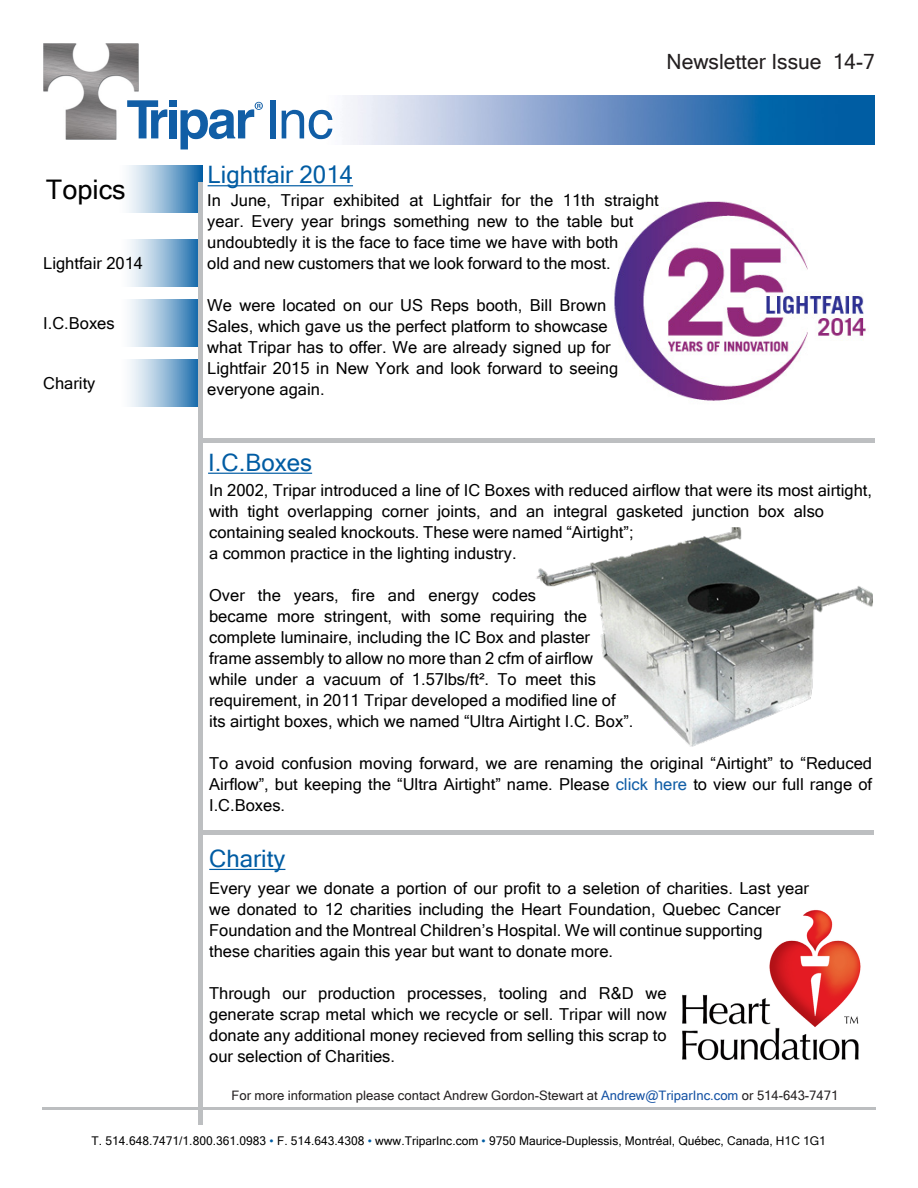
<style>
.page{position:relative;width:918px;height:1188px;background:#fff}
.page>*{position:absolute;margin:0;border:0;box-sizing:border-box;transform-origin:0 0}
.t1{font:27px "Microsoft Sans Serif";color:#000}
.t2{font:24px "Microsoft Sans Serif";color:#015ca3}
.t3{font:21px "Microsoft Sans Serif";color:#231f20}
.t4{font:16.5px/21px "Microsoft Sans Serif";color:#000}
.t5{font:13.05px "Microsoft Sans Serif";color:#231f20}
.t6{font:12px "Microsoft Sans Serif";color:#000}
.s1{color:#115ea6}
.s2{color:#1351a3}
.s3{color:#015ca3}
</style>
<div class="page">
<img style="left:332px;top:95px;width:543px;height:50px">
<hr style="left:208px;top:185px;width:145px;height:1px;background:#015ca3">
<svg style="left:130px;top:239px;width:69px;height:47px;background:#94b9d7"></svg>
<svg style="left:128px;top:165px;width:74px;height:48px;background:#91b8d6"></svg>
<hr style="left:209px;top:869px;width:76px;height:1px;background:#015ca3">
<img style="left:43px;top:43px;width:95px;height:96px">
<svg style="left:127px;top:100px;width:40px;height:38px"></svg>
<div style="left:170px;top:100px;width:7px;height:7px;background:#115ea6"></div>
<div style="left:170px;top:110px;width:7px;height:28px;background:#115ea6"></div>
<div style="left:270px;top:100px;width:5px;height:38px;background:#115ea6"></div>
<svg style="left:282px;top:110px;width:50px;height:29px"></svg>
<svg style="left:181px;top:102px;width:82px;height:47px"></svg>
<svg style="left:130px;top:299px;width:69px;height:48px;background:#94b9d7"></svg>
<svg style="left:130px;top:359px;width:69px;height:48px;background:#94b9d7"></svg>
<hr style="left:208px;top:473px;width:104px;height:1px;background:#015ca3">
<img style="left:536px;top:527px;width:337px;height:220px">
<img style="left:682px;top:910px;width:179px;height:151px">
<div style="left:203px;top:438px;width:672px;height:5px;background:#bdbfc1"></div>
<div style="left:202px;top:830px;width:672px;height:5px;background:#bdbfc1"></div>
<img style="left:614px;top:201px;width:252px;height:200px">
<hr style="left:199px;top:182px;width:4px;height:942px;background:#bdbfc1">
<p class="t1" style="left:46px;top:172px;width:81px">Topics</p>
<p class="t4" style="left:43px;top:252px;width:101px">Lightfair 2014</p>
<p class="t4" style="left:43px;top:312px;width:73px">I.C.Boxes</p>
<p class="t4" style="left:43px;top:372px;width:54px">Charity</p>
<p class="t3" style="left:667px;top:48px;width:210px">Newsletter Issue 14-7</p>
<p class="t2" style="left:208px;top:159px;width:147px">Lightfair 2014</p>
<p class="t4" style="left:207px;top:189px;width:453px">In June, Tripar exhibited at Lightfair for the 11th straight year. Every year brings something new to the table but undoubtedly it is the face to face time we have with both<br>old and new customers that we look forward to the most.</p>
<p class="t4" style="left:207px;top:294px;width:412px">We were located on our US Reps booth, Bill Brown Sales, which gave us the perfect platform to showcase what Tripar has to offer. We are already signed up for Lightfair 2015 in New York and look forward to seeing everyone again.</p>
<p class="t2" style="left:208px;top:447px;width:106px">I.C.Boxes</p>
<p class="t4" style="left:209px;top:479px;width:664px">In 2002, Tripar introduced a line of IC Boxes with reduced airflow that were its most airtight, with tight overlapping corner joints, and an integral gasketed junction box also containing sealed knockouts. These were named “Airtight”;<br>a common practice in the lighting industry.</p>
<p class="t4" style="left:209px;top:584px;width:426px">Over the years, fire and energy codes<br>became more stringent, with some requiring the complete luminaire, including the IC Box and plaster frame assembly to allow no more than 2 cfm of airflow while under a vacuum of 1.57lbs/ft². To meet this requirement, in 2011 Tripar developed a modified line of its airtight boxes, which we named “Ultra Airtight I.C. Box”.</p>
<p class="t4" style="left:209px;top:752px;width:665px;text-align:justify">To avoid confusion moving forward, we are renaming the original “Airtight” to “Reduced Airflow”, but keeping the “Ultra Airtight” name. Please <span class="s1">click here</span> to view our full range of I.C.Boxes.</p>
<p class="t2" style="left:209px;top:843px;width:78px">Charity</p>
<p class="t4" style="left:209px;top:877px;width:601px">Every year we donate a portion of our profit to a seletion of charities. Last year we donated to 12 charities including the Heart Foundation, Quebec Cancer Foundation and the Montreal Children’s Hospital. We will continue supporting<br>these charities again this year but want to donate more.</p>
<p class="t4" style="left:209px;top:982px;width:459px;text-align:justify">Through our production processes, tooling and R&amp;D we generate scrap metal which we recycle or sell. Tripar will now donate any additional money recieved from selling this scrap to our selection of Charities.</p>
<p class="t5" style="left:232px;top:1087px;width:608px">For more information please contact Andrew Gordon-Stewart at <span class="s2">Andrew@TriparInc.com</span> or 514-643-7471</p>
<p class="t6" style="left:92px;top:1133px;width:736px">T. 514.648.7471/1.800.361.0983 <span class="s3">•</span> F. 514.643.4308 <span class="s3">•</span> www.TriparInc.com <span class="s3">•</span> 9750 Maurice-Duplessis, Montréal, Québec, Canada, H1C 1G1</p>
</div>
